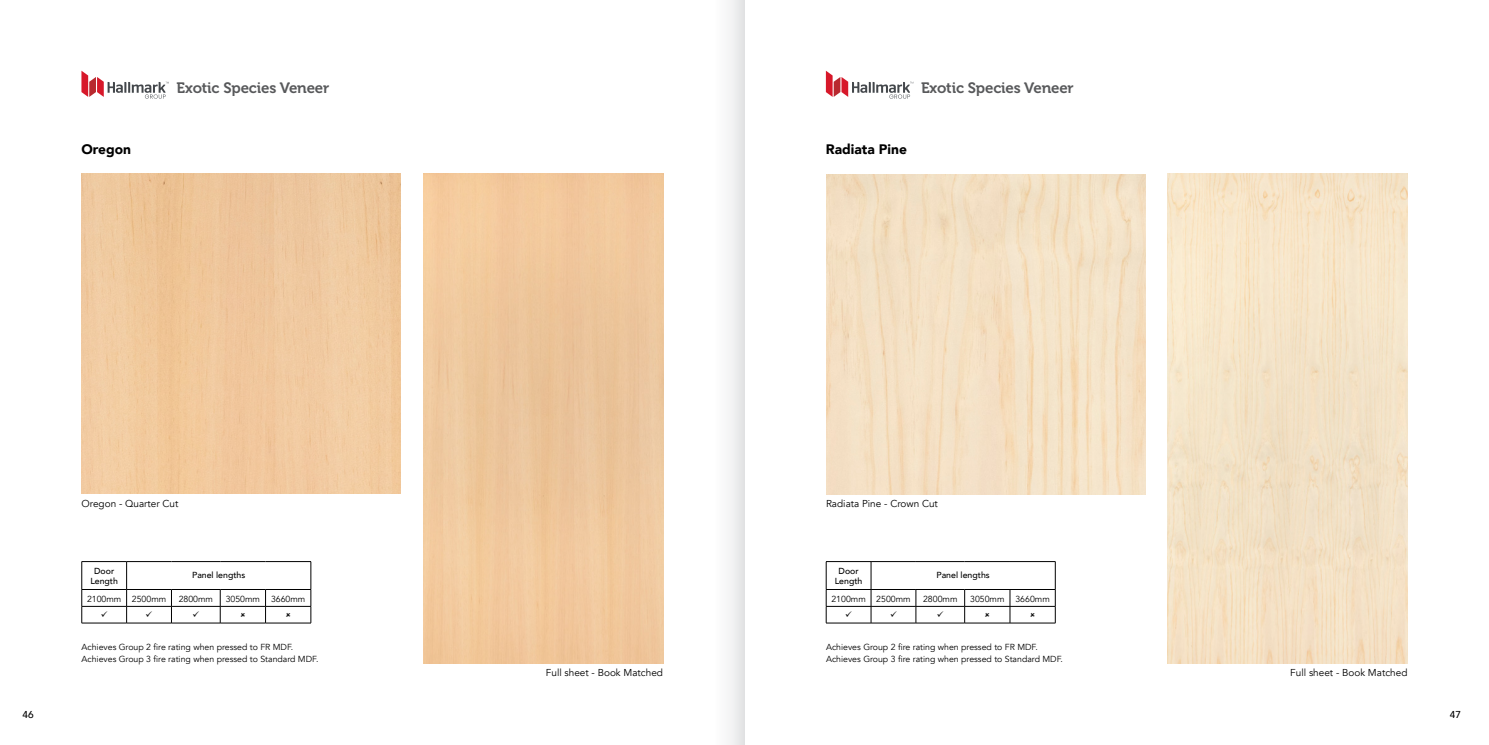
<style>
.page{position:relative;width:1489px;height:745px;background:#fff}
.page>*{position:absolute;margin:0;border:0;box-sizing:border-box;transform-origin:0 0}
.t1{font:15px "Museo 700";letter-spacing:-.01em;color:#58595b}
.t2{font:900 13.75px "Avenir";color:#000}
.t3{font:10px "Avenir";color:#000}
.t4{font:500 10px "Avenir";color:#000}
.t5{font:8.75px/12.5px "Avenir";color:#000}
.t6{font:500 8.75px/10px "Avenir";color:#000;text-align:center}
</style>
<div class="page">
<hr style="left:826px;top:622px;width:45px;height:1px;background:#000">
<hr style="left:871px;top:622px;width:44px;height:1px;background:#000">
<hr style="left:915px;top:622px;width:49px;height:1px;background:#000">
<hr style="left:964px;top:622px;width:45px;height:1px;background:#000">
<hr style="left:1009px;top:622px;width:46px;height:1px;background:#000">
<svg style="left:825px;top:71px;width:88px;height:28px"></svg>
<img style="left:826px;top:175px;width:318px;height:318px">
<img style="left:1167px;top:174px;width:240px;height:489px">
<svg style="left:81px;top:71px;width:88px;height:28px"></svg>
<hr style="left:82px;top:622px;width:45px;height:1px;background:#000">
<hr style="left:127px;top:622px;width:44px;height:1px;background:#000">
<hr style="left:171px;top:622px;width:49px;height:1px;background:#000">
<hr style="left:220px;top:622px;width:45px;height:1px;background:#000">
<hr style="left:265px;top:622px;width:46px;height:1px;background:#000">
<img style="left:82px;top:174px;width:318px;height:318px">
<svg style="left:729px;top:0;width:15px;height:744px"></svg>
<svg style="left:826px;top:561px;width:230px;height:61px"></svg>
<svg style="left:82px;top:561px;width:229px;height:61px"></svg>
<h1 class="t1" style="left:177px;top:79px;width:154px">Exotic Species Veneer</h1>
<h1 class="t1" style="left:921px;top:79px;width:154px">Exotic Species Veneer</h1>
<h2 class="t2" style="left:81px;top:138px;width:51px">Oregon</h2>
<h2 class="t2" style="left:825px;top:138px;width:82px">Radiata Pine</h2>
<p class="t3" style="left:82px;top:497px;width:98px">Oregon - Quarter Cut</p>
<p class="t3" style="left:826px;top:497px;width:113px">Radiata Pine - Crown Cut</p>
<p class="t6" style="left:90px;top:565px;width:29px">Door<br>Length</p>
<p class="t6" style="left:192px;top:569px;width:55px">Panel lengths</p>
<p class="t5" style="left:87px;top:592px;width:81px">2100mm 2500mm</p>
<p class="t5" style="left:179px;top:592px;width:36px">2800mm</p>
<p class="t5" style="left:226px;top:592px;width:81px">3050mm 3660mm</p>
<p class="t6" style="left:834px;top:565px;width:29px">Door<br>Length</p>
<p class="t6" style="left:936px;top:569px;width:55px">Panel lengths</p>
<p class="t5" style="left:831px;top:592px;width:81px">2100mm 2500mm</p>
<p class="t5" style="left:923px;top:592px;width:36px">2800mm</p>
<p class="t5" style="left:970px;top:592px;width:81px">3050mm 3660mm</p>
<p class="t5" style="left:81px;top:640px;width:238px">Achieves Group 2 fire rating when pressed to FR MDF.<br>Achieves Group 3 fire rating when pressed to Standard MDF.</p>
<p class="t5" style="left:826px;top:640px;width:238px">Achieves Group 2 fire rating when pressed to FR MDF.<br>Achieves Group 3 fire rating when pressed to Standard MDF.</p>
<p class="t3" style="left:546px;top:666px;width:119px">Full sheet - Book Matched</p>
<p class="t3" style="left:1290px;top:666px;width:119px">Full sheet - Book Matched</p>
<p class="t4" style="left:22px;top:705px;width:13px">46</p>
<p class="t4" style="left:1449px;top:705px;width:13px">47</p>
</div>
